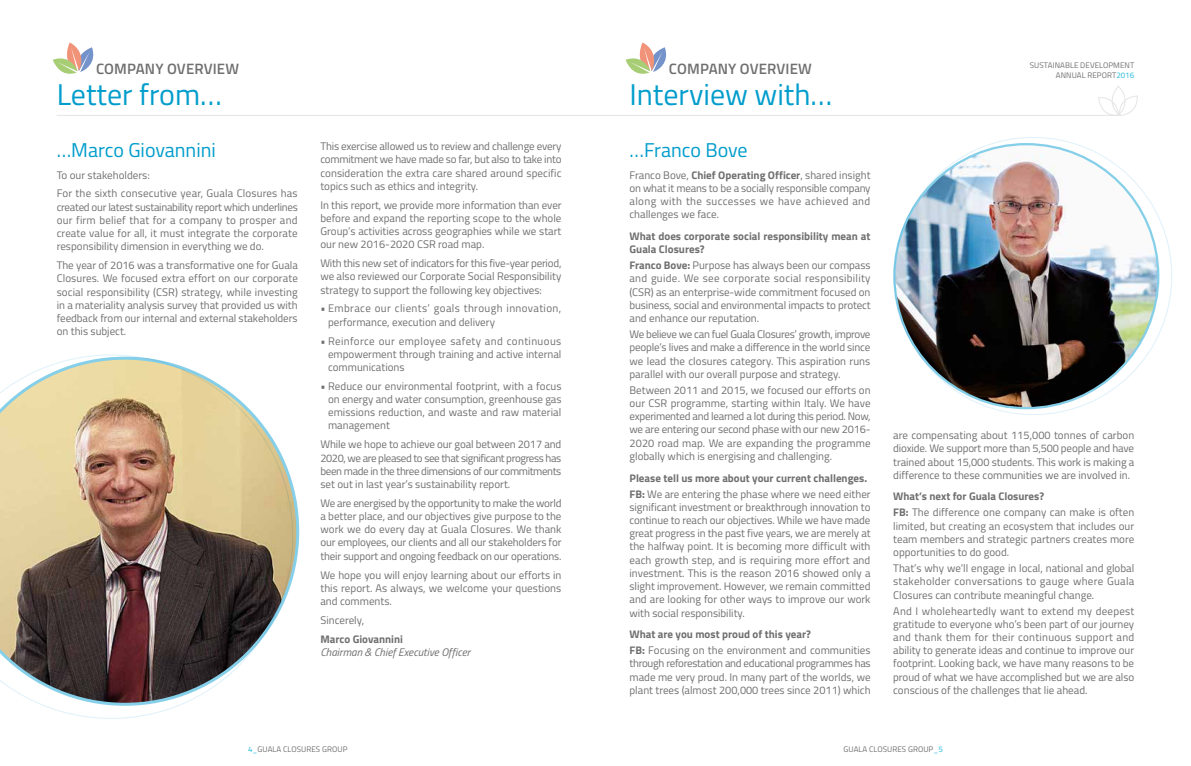
<style>
.page{position:relative;width:1191px;height:766px;background:#fff}
.page>*{position:absolute;margin:0;border:0;box-sizing:border-box;transform-origin:0 0}
.t1{font:30px "Titillium";color:#009dcc}
.t2{font:20px "Titillium";color:#009dcc}
.t3{font:600 15px "Titillium";letter-spacing:.01em;color:#706f6f}
.t4{font:11px/13.2px "Titillium";color:#706f6f;text-align:justify}
.t5{font:700 11px/13.2px "Titillium";color:#706f6f}
.t6{font:11px/13.2px "Titillium";letter-spacing:.025em;color:#706f6f}
.t7{font:italic 11px "Titillium";color:#706f6f}
.t8{font:8px/9.6px "Titillium";letter-spacing:.01em;color:#706f6f;text-align:right}
.s1{font-weight:700}
.s2{font-weight:400}
.s3{color:#1ebade}
</style>
<div class="page">
<hr style="left:57px;top:115px;width:1063px;height:1px;background:#e5e5e5">
<svg style="left:1098px;top:86px;width:40px;height:30px"></svg>
<svg style="left:53px;top:42px;width:41px;height:32px"></svg>
<svg style="left:625px;top:42px;width:42px;height:32px"></svg>
<img style="left:0;top:354px;width:293px;height:364px">
<img style="left:894px;top:144px;width:264px;height:264px;border-radius:132px">
<h3 class="t3" style="left:96px;top:57px;width:144px">COMPANY OVERVIEW</h3>
<h1 class="t1" style="left:57px;top:72px;width:167px">Letter from…</h1>
<h2 class="t2" style="left:57px;top:135px;width:161px">…Marco Giovannini</h2>
<p class="t4" style="left:57px;top:165px;width:242px;line-height:18.9px">To our stakeholders:<br>For the sixth consecutive year, Guala Closures has</p>
<p class="t4" style="left:57px;top:200px;width:243px">created our latest sustainability report which underlines our firm belief that for a company to prosper and create value for all, it must integrate the corporate responsibility dimension in everything we do.</p>
<p class="t4" style="left:57px;top:258px;width:243px">The year of 2016 was a transformative one for Guala Closures. We focused extra effort on our corporate social responsibility (CSR) strategy, while investing in a materiality analysis survey that provided us with feedback from our internal and external stakeholders on this subject.</p>
<p class="t4" style="left:320px;top:139px;width:242px">This exercise allowed us to review and challenge every commitment we have made so far, but also to take into consideration the extra care shared around specific topics such as ethics and integrity.</p>
<p class="t4" style="left:320px;top:197px;width:243px">In this report, we provide more information than ever before and expand the reporting scope to the whole Group’s activities across geographies while we start our new 2016-2020 CSR road map.</p>
<p class="t4" style="left:320px;top:256px;width:242px">With this new set of indicators for this five-year period, we also reviewed our Corporate Social Responsibility strategy to support the following key objectives:</p>
<p class="t6" style="left:328px;top:301px;width:235px;text-indent:-8px">• Embrace our clients’ goals through innovation, performance, execution and delivery</p>
<p class="t4" style="left:328px;top:333px;width:235px;text-indent:-8px">• Reinforce our employee safety and continuous empowerment through training and active internal communications</p>
<p class="t4" style="left:328px;top:379px;width:235px;text-indent:-8px">• Reduce our environmental footprint, with a focus on energy and water consumption, greenhouse gas emissions reduction, and waste and raw material management</p>
<p class="t4" style="left:320px;top:437px;width:242px">While we hope to achieve our goal between 2017 and 2020, we are pleased to see that significant progress has been made in the three dimensions of our commitments set out in last year’s sustainability report.</p>
<p class="t4" style="left:320px;top:495px;width:243px">We are energised by the opportunity to make the world a better place, and our objectives give purpose to the work we do every day at Guala Closures. We thank our employees, our clients and all our stakeholders for their support and ongoing feedback on our operations.</p>
<p class="t4" style="left:320px;top:567px;width:242px">We hope you will enjoy learning about our efforts in this report. As always, we welcome your questions and comments.</p>
<p class="t4" style="left:320px;top:612px;width:45px">Sincerely,</p>
<p class="t5" style="left:320px;top:631px;width:84px">Marco Giovannini</p>
<p class="t7" style="left:320px;top:644px;width:151px">Chairman &amp; Chief Executive Officer</p>
<h3 class="t3" style="left:669px;top:57px;width:144px">COMPANY OVERVIEW</h3>
<h1 class="t1" style="left:629px;top:72px;width:204px">Interview with…</h1>
<h2 class="t2" style="left:629px;top:135px;width:120px">…Franco Bove</h2>
<p class="t4" style="left:629px;top:167px;width:243px">Franco Bove, <span class="s1">Chief Operating Officer</span>, shared insight on what it means to be a socially responsible company along with the successes we have achieved and challenges we face.</p>
<p class="t5" style="left:629px;top:229px;width:242px">What does corporate social responsibility mean at<br>Guala Closures?</p>
<p class="t4" style="left:629px;top:258px;width:243px"><span class="s1">Franco Bove:</span> Purpose has always been our compass and guide. We see corporate social responsibility (CSR) as an enterprise-wide commitment focused on business, social and environmental impacts to protect and enhance our reputation.</p>
<p class="t4" style="left:629px;top:327px;width:242px">We believe we can fuel Guala Closures’ growth, improve people’s lives and make a difference in the world since we lead the closures category. This aspiration runs parallel with our overall purpose and strategy.</p>
<p class="t4" style="left:629px;top:382px;width:243px">Between 2011 and 2015, we focused our efforts on our CSR programme, starting within Italy. We have experimented and learned a lot during this period. Now, we are entering our second phase with our new 2016- 2020 road map. We are expanding the programme globally which is energising and challenging.</p>
<p class="t5" style="left:629px;top:469px;width:243px;line-height:16px">Please tell us more about your current challenges.<br>FB: <span class="s2">We are entering the phase where we need either</span></p>
<p class="t4" style="left:629px;top:499px;width:243px">significant investment or breakthrough innovation to continue to reach our objectives. While we have made great progress in the past five years, we are merely at the halfway point. It is becoming more difficult with each growth step, and is requiring more effort and investment. This is the reason 2016 showed only a slight improvement. However, we remain committed and are looking for other ways to improve our work with social responsibility.</p>
<p class="t4" style="left:629px;top:625px;width:242px;line-height:16px"><span class="s1">What are you most proud of this year?<br>FB:</span> Focusing on the environment and communities</p>
<p class="t4" style="left:629px;top:656px;width:243px">through reforestation and educational programmes has made me very proud. In many part of the worlds, we plant trees (almost 200,000 trees since 2011) which</p>
<p class="t8" style="left:1030px;top:60px;width:106px">SUSTAINABLE DEVELOPMENT<br>ANNUAL REPORT<span class="s3">2016</span></p>
<p class="t4" style="left:893px;top:428px;width:243px">are compensating about 115,000 tonnes of carbon dioxide. We support more than 5,500 people and have trained about 15,000 students. This work is making a difference to these communities we are involved in.</p>
<p class="t4" style="left:893px;top:488px;width:243px;line-height:16px"><span class="s1">What’s next for Guala Closures?<br>FB:</span> The difference one company can make is often</p>
<p class="t4" style="left:893px;top:518px;width:242px">limited, but creating an ecosystem that includes our team members and strategic partners creates more opportunities to do good.</p>
<p class="t4" style="left:893px;top:561px;width:243px">That’s why we’ll engage in local, national and global stakeholder conversations to gauge where Guala Closures can contribute meaningful change.</p>
<p class="t4" style="left:893px;top:603px;width:243px">And I wholeheartedly want to extend my deepest gratitude to everyone who’s been part of our journey and thank them for their continuous support and ability to generate ideas and continue to improve our footprint. Looking back, we have many reasons to be proud of what we have accomplished but we are also conscious of the challenges that lie ahead.</p>
<p class="t8" style="left:248px;top:743px;width:101px"><span class="s3">4_</span>GUALA CLOSURES GROUP</p>
<p class="t8" style="left:843px;top:743px;width:101px">GUALA CLOSURES GROUP<span class="s3">_5</span></p>
</div>
